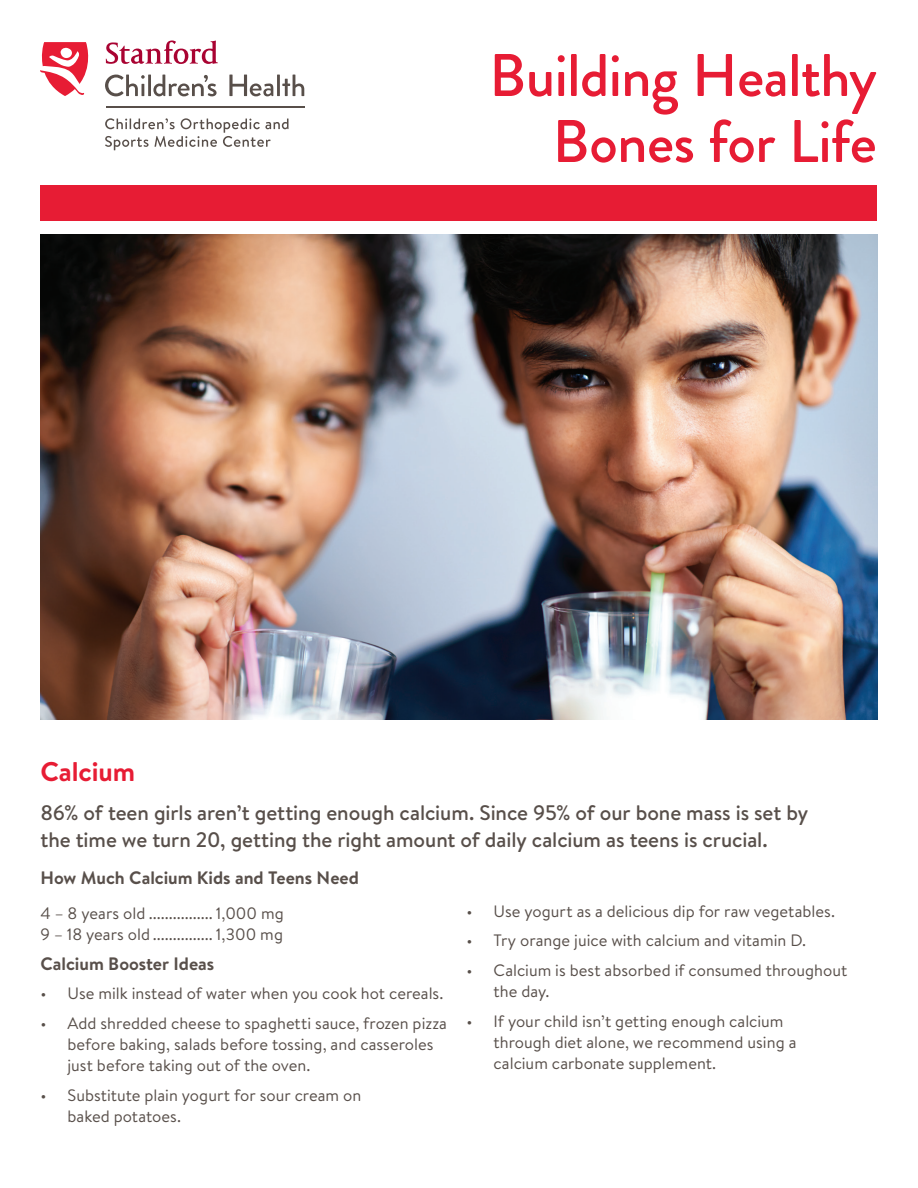
<style>
.page{position:relative;width:918px;height:1188px;background:#fff}
.page>*{position:absolute;margin:0;border:0;box-sizing:border-box;transform-origin:0 0}
.t1{font:500 60px/66px "Brandon Grotesque";letter-spacing:-.01em;color:#e71c34;text-align:right}
.t2{font:700 27px "Brandon Text";letter-spacing:-.005em;color:#e71c34}
.t3{font:500 21px/27px "Brandon Text";letter-spacing:-.005em;color:#584f4a}
.t4{font:700 18px "Brandon Text";color:#584f4a}
.t5{font:16.5px/21px "Brandon Text";color:#584f4a}
</style>
<div class="page">
<div style="left:40px;top:185px;width:838px;height:36px;background:#e71c34"></div>
<img style="left:40px;top:234px;width:838px;height:486px">
<svg style="left:105px;top:118px;width:184px;height:32px"></svg>
<hr style="left:106px;top:107px;width:198px;height:1px;background:#584f4a">
<svg style="left:105px;top:75px;width:40px;height:21px"></svg>
<hr style="left:148px;top:75px;width:3px;height:21px;background:#584f4a">
<svg style="left:153px;top:75px;width:64px;height:21px"></svg>
<hr style="left:277px;top:75px;width:3px;height:21px;background:#584f4a">
<svg style="left:229px;top:75px;width:44px;height:21px"></svg>
<svg style="left:282px;top:75px;width:22px;height:21px"></svg>
<svg style="left:106px;top:41px;width:112px;height:23px"></svg>
<svg style="left:40px;top:42px;width:49px;height:54px"></svg>
<div style="left:61px;top:48px;width:11px;height:10px;background:#fff;border-radius:50%"></div>
<h1 class="t1" style="left:489px;top:43px;width:389px">Building Healthy<br>Bones for Life</h1>
<h2 class="t2" style="left:40px;top:752px;width:96px">Calcium</h2>
<p class="t3" style="left:40px;top:799px;width:769px">86% of teen girls aren’t getting enough calcium. Since 95% of our bone mass is set by the time we turn 20, getting the right amount of daily calcium as teens is crucial.</p>
<p class="t4" style="left:40px;top:865px;width:320px">How Much Calcium Kids and Teens Need</p>
<p class="t5" style="left:40px;top:902px;width:245px">4 – 8 years old ................ 1,000 mg<br>9 – 18 years old ............... 1,300 mg</p>
<p class="t4" style="left:40px;top:951px;width:175px">Calcium Booster Ideas</p>
<p class="t5" style="left:40px;top:983px;width:405px">• Use milk instead of water when you cook hot cereals.</p>
<p class="t5" style="left:67px;top:1012px;width:381px;text-indent:-27px">• Add shredded cheese to spaghetti sauce, frozen pizza before baking, salads before tossing, and casseroles just before taking out of the oven.</p>
<p class="t5" style="left:67px;top:1084px;width:295px;text-indent:-27px">• Substitute plain yogurt for sour cream on baked potatoes.</p>
<p class="t5" style="left:467px;top:900px;width:370px">• Use yogurt as a delicious dip for raw vegetables.</p>
<p class="t5" style="left:467px;top:929px;width:341px">• Try orange juice with calcium and vitamin D.</p>
<p class="t5" style="left:494px;top:959px;width:355px;text-indent:-27px">• Calcium is best absorbed if consumed throughout the day.</p>
<p class="t5" style="left:494px;top:1010px;width:304px;text-indent:-27px">• If your child isn’t getting enough calcium through diet alone, we recommend using a calcium carbonate supplement.</p>
</div>
